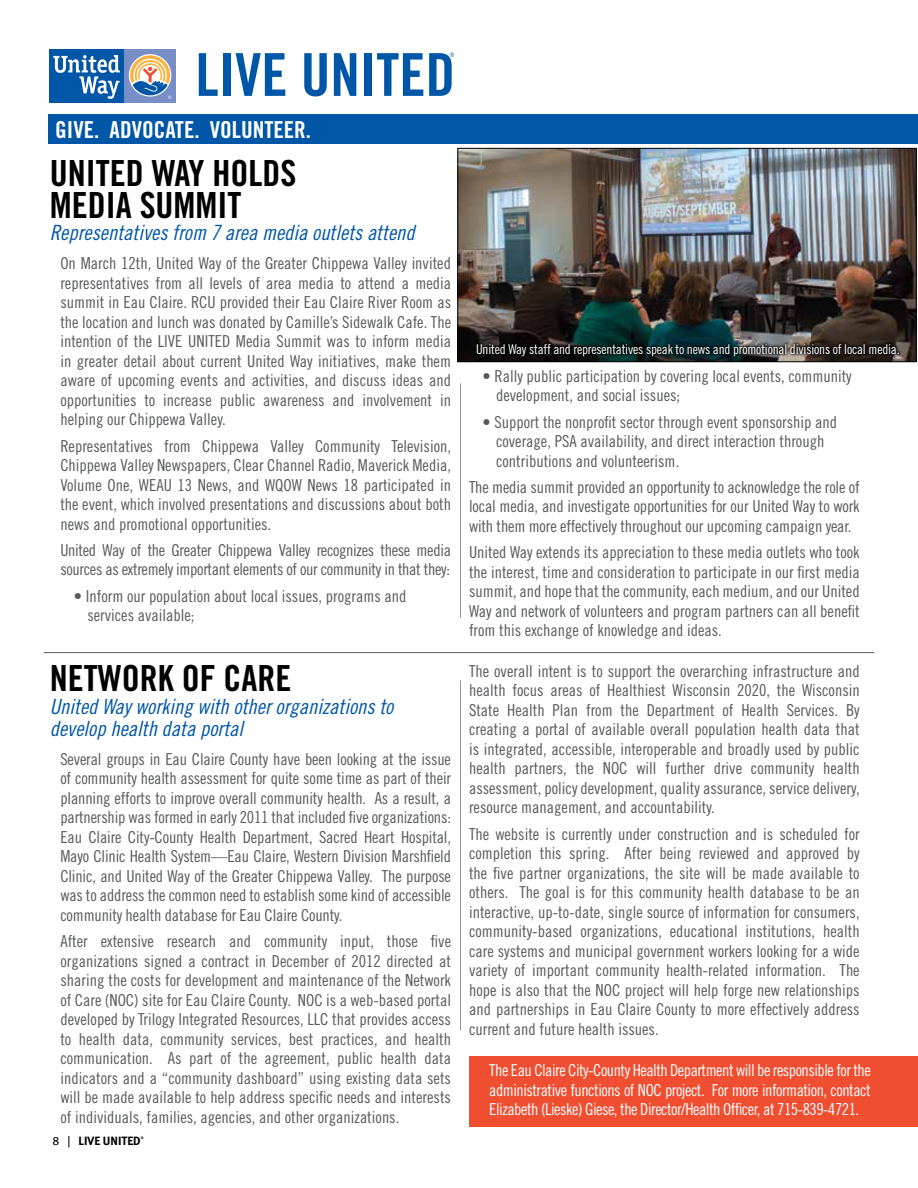
<style>
.page{position:relative;width:918px;height:1188px;background:#fff}
.page>*{position:absolute;margin:0;border:0;box-sizing:border-box;transform-origin:0 0}
.t1{font:36px/31.5px "Trade Gothic Bold Cond Twenty";color:#000}
.t2{font:23.4px "Trade Gothic Bold Cond Twenty";color:#fff}
.t3{font:21px/22.5px "Trade Gothic Cond Eighteen Obl";color:#0056a7}
.t4{font:16.5px/19.5px "Trade Gothic Cond Eighteen";color:#58595b;text-align:justify}
.t5{font:16.5px/19.5px "Trade Gothic Cond Eighteen";letter-spacing:-.03em;color:#fff;text-align:justify}
.t6{font:16.5px/19.5px "Trade Gothic Cond Eighteen";letter-spacing:-.02em;color:#58595b}
.t7{font:13.5px "Trade Gothic Cond Eighteen";letter-spacing:-.015em;color:#fff}
.t8{font:700 12px "Meta";color:#000}
.t9{font:700 3.45px "Meta";color:#000}
.s1{font-weight:400}
</style>
<div class="page">
<div style="left:48px;top:115px;width:823px;height:29px;background:#0056a7"></div>
<div style="left:850px;top:115px;width:68px;height:29px;background:#0056a7"></div>
<svg style="left:49px;top:102px;width:127px;height:1px"></svg>
<div style="left:124px;top:49px;width:52px;height:53px;background:#788ec7"></div>
<svg style="left:129px;top:54px;width:42px;height:43px"></svg>
<div style="left:49px;top:49px;width:75px;height:53px;background:#0056a7"></div>
<svg style="left:53px;top:55px;width:67px;height:44px"></svg>
<svg style="left:130px;top:55px;width:41px;height:44px"></svg>
<svg style="left:199px;top:53px;width:19px;height:43px"></svg>
<div style="left:223px;top:53px;width:7px;height:43px;background:#0056a7"></div>
<svg style="left:236px;top:53px;width:49px;height:43px"></svg>
<svg style="left:304px;top:53px;width:23px;height:43px"></svg>
<svg style="left:334px;top:53px;width:22px;height:43px"></svg>
<div style="left:364px;top:53px;width:8px;height:43px;background:#0056a7"></div>
<svg style="left:377px;top:53px;width:46px;height:43px"></svg>
<svg style="left:429px;top:53px;width:25px;height:43px"></svg>
<img style="left:459px;top:150px;width:456px;height:210px">
<div style="left:457px;top:148px;width:460px;height:214px;border:1px solid #000"></div>
<hr style="left:44px;top:652px;width:830px;height:1px;background:#58595b">
<div style="left:469px;top:1057px;width:449px;height:70px;background:#f04e31"></div>
<hr style="left:460px;top:383px;width:1px;height:235px;background:#939598">
<hr style="left:460px;top:680px;width:1px;height:350px;background:#939598">
<div style="left:474px;top:341px;width:428px;height:18px;background:#000;opacity:.75"></div>
<h2 class="t2" style="left:55px;top:115px;width:257px">GIVE. ADVOCATE. VOLUNTEER.</h2>
<h1 class="t1" style="left:50px;top:157px;width:248px">UNITED WAY HOLDS<br>MEDIA SUMMIT</h1>
<p class="t3" style="left:50px;top:221px;width:367px">Representatives from 7 area media outlets attend</p>
<p class="t4" style="left:60px;top:254px;width:392px">On March 12th, United Way of the Greater Chippewa Valley invited representatives from all levels of area media to attend a media summit in Eau Claire. RCU provided their Eau Claire River Room as the location and lunch was donated by Camille’s Sidewalk Cafe. The intention of the LIVE UNITED Media Summit was to inform media in greater detail about current United Way initiatives, make them aware of upcoming events and activities, and discuss ideas and opportunities to increase public awareness and involvement in helping our Chippewa Valley.</p>
<p class="t4" style="left:60px;top:436px;width:392px">Representatives from Chippewa Valley Community Television, Chippewa Valley Newspapers, Clear Channel Radio, Maverick Media, Volume One, WEAU 13 News, and WQOW News 18 participated in the event, which involved presentations and discussions about both news and promotional opportunities.</p>
<p class="t6" style="left:60px;top:540px;width:392px">United Way of the Greater Chippewa Valley recognizes these media sources as extremely important elements of our community in that they:</p>
<p class="t4" style="left:87px;top:586px;width:321px;text-indent:-13px">• Inform our population about local issues, programs and services available;</p>
<h1 class="t1" style="left:50px;top:662px;width:243px">NETWORK OF CARE</h1>
<p class="t3" style="left:50px;top:695px;width:345px">United Way working with other organizations to develop health data portal</p>
<p class="t4" style="left:60px;top:749px;width:392px">Several groups in Eau Claire County have been looking at the issue of community health assessment for quite some time as part of their planning efforts to improve overall community health. As a result, a partnership was formed in early 2011 that included five organizations:<br>Eau Claire City-County Health Department, Sacred Heart Hospital, Mayo Clinic Health System—Eau Claire, Western Division Marshfield Clinic, and United Way of the Greater Chippewa Valley. The purpose was to address the common need to establish some kind of accessible community health database for Eau Claire County.</p>
<p class="t4" style="left:60px;top:931px;width:392px">After extensive research and community input, those five organizations signed a contract in December of 2012 directed at sharing the costs for development and maintenance of the Network of Care (NOC) site for Eau Claire County. NOC is a web-based portal developed by Trilogy Integrated Resources, LLC that provides access to health data, community services, best practices, and health communication. As part of the agreement, public health data indicators and a “community dashboard” using existing data sets will be made available to help address specific needs and interests of individuals, families, agencies, and other organizations.</p>
<p class="t8" style="left:52px;top:1134px;width:90px"><span class="s1">8 |</span> LIVE UNITED</p>
<p class="t9" style="left:141px;top:1136px;width:4px">®</p>
<p class="t7" style="left:476px;top:341px;width:425px">United Way staff and representatives speak to news and promotional divisions of local media.</p>
<p class="t4" style="left:496px;top:366px;width:357px;text-indent:-13px">• Rally public participation by covering local events, community development, and social issues;</p>
<p class="t4" style="left:496px;top:412px;width:343px;text-align:left;text-indent:-13px">• Support the nonprofit sector through event sponsorship and coverage, PSA availability, and direct interaction through contributions and volunteerism.</p>
<p class="t4" style="left:469px;top:477px;width:392px">The media summit provided an opportunity to acknowledge the role of local media, and investigate opportunities for our United Way to work with them more effectively throughout our upcoming campaign year.</p>
<p class="t4" style="left:469px;top:542px;width:392px">United Way extends its appreciation to these media outlets who took the interest, time and consideration to participate in our first media summit, and hope that the community, each medium, and our United Way and network of volunteers and program partners can all benefit from this exchange of knowledge and ideas.</p>
<p class="t4" style="left:469px;top:661px;width:392px">The overall intent is to support the overarching infrastructure and health focus areas of Healthiest Wisconsin 2020, the Wisconsin State Health Plan from the Department of Health Services. By creating a portal of available overall population health data that is integrated, accessible, interoperable and broadly used by public health partners, the NOC will further drive community health assessment, policy development, quality assurance, service delivery, resource management, and accountability.</p>
<p class="t4" style="left:469px;top:824px;width:392px">The website is currently under construction and is scheduled for completion this spring. After being reviewed and approved by the five partner organizations, the site will be made available to others. The goal is for this community health database to be an interactive, up-to-date, single source of information for consumers, community-based organizations, educational institutions, health care systems and municipal government workers looking for a wide variety of important community health-related information. The hope is also that the NOC project will help forge new relationships and partnerships in Eau Claire County to more effectively address current and future health issues.</p>
<p class="t5" style="left:489px;top:1061px;width:383px">The Eau Claire City-County Health Department will be responsible for the administrative functions of NOC project. For more information, contact Elizabeth (Lieske) Giese, the Director/Health Officer, at 715-839-4721.</p>
</div>
